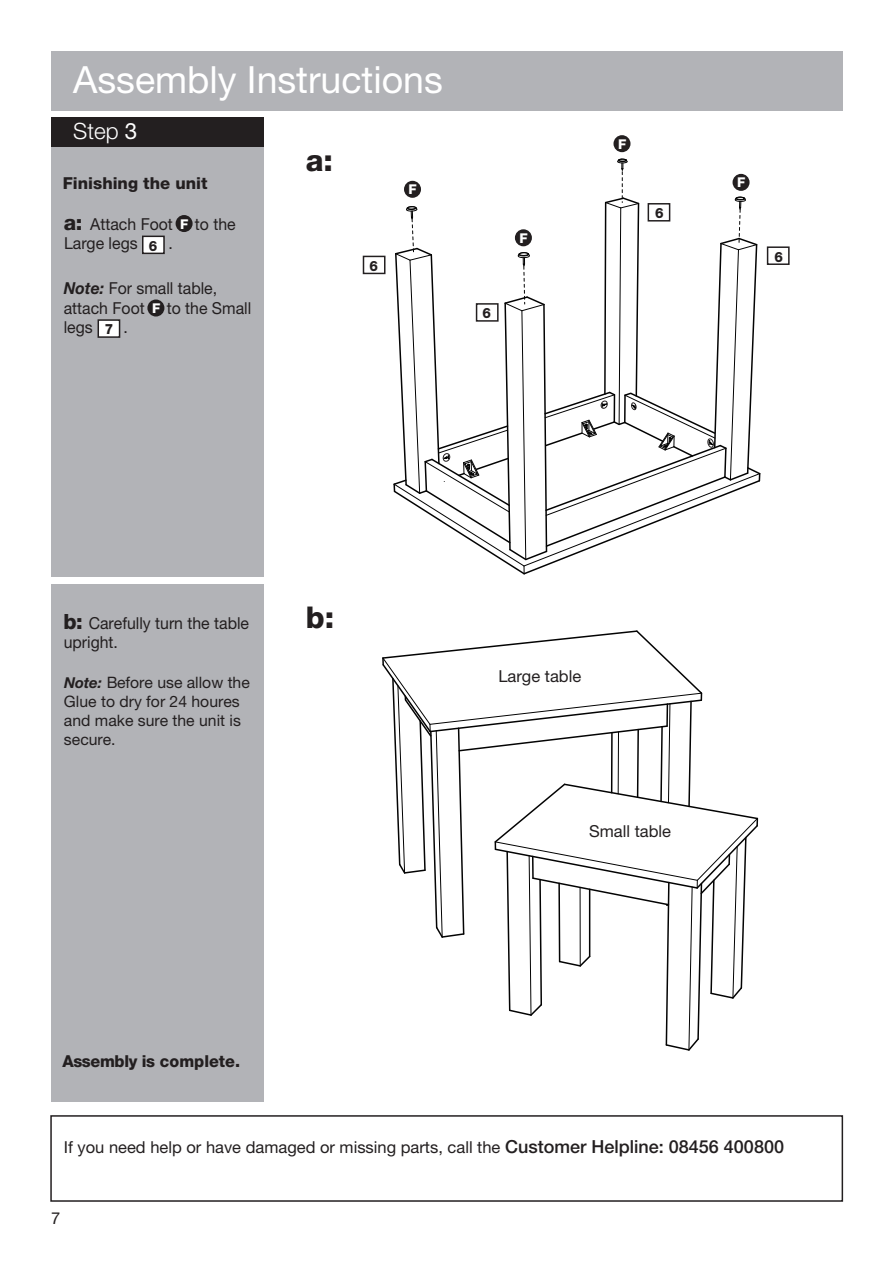
<style>
.page{position:relative;width:893px;height:1262px;background:#fff}
.page>*{position:absolute;margin:0;border:0;box-sizing:border-box;transform-origin:0 0}
.t1{font:37.5px "Helvetica Neue LT Std";color:#fff}
.t2{font:800 30px "Helvetica Neue LT Std";color:#231f20}
.t3{font:300 22.5px "Helvetica Neue LT Std";color:#fff}
.t4{font:800 21px "Helvetica Neue LT Std";color:#231f20}
.t5{font:16.5px/19px "Helvetica Neue LT Std";color:#231f20;scale:.96 1}
.t6{font:16.5px "Helvetica Neue LT Std";color:#231f20}
.t7{font:800 16.5px "Helvetica Neue LT Std";color:#231f20}
.t8{font:15.75px/18.9px "Helvetica Neue LT Std";color:#231f20}
.t9{font:800 14.25px "Helvetica Neue LT Std";color:#231f20;scale:.95 1}
.t10{font:800 13.5px "Helvetica Neue LT Std";color:#fff}
.s1{font-weight:400}
.s2{font-weight:800;font-size:21px}
.s3{font-weight:700;font-style:italic}
.s4{font-weight:700;font-style:italic;font-size:15px}
.s5{font-weight:500;font-size:18px}
</style>
<div class="page">
<div style="left:51px;top:147px;width:213px;height:954px;background:#b2b3b7"></div>
<div style="left:51px;top:117px;width:213px;height:30px;background:#231f20"></div>
<div style="left:51px;top:51px;width:791px;height:60px;background:#b2b3b7"></div>
<div style="left:175px;top:215px;width:17px;height:17px;background:#231f20;border-radius:50%"></div>
<div style="left:142px;top:235px;width:23px;height:19px;background:#fff;border:2px solid #231f20"></div>
<svg style="left:382px;top:630px;width:377px;height:421px"></svg>
<div style="left:363px;top:256px;width:22px;height:18px;background:#fff;border:2px solid #231f20"></div>
<div style="left:766px;top:246px;width:23px;height:19px;background:#fff;border:2px solid #231f20"></div>
<div style="left:613px;top:135px;width:17px;height:17px;background:#231f20;border-radius:50%"></div>
<div style="left:50px;top:1115px;width:793px;height:86px;border:2px solid #231f20"></div>
<div style="left:147px;top:299px;width:17px;height:17px;background:#231f20;border-radius:50%"></div>
<div style="left:97px;top:319px;width:23px;height:19px;background:#fff;border:2px solid #231f20"></div>
<div style="left:36px;top:577px;width:234px;height:7px;background:#fff"></div>
<svg style="left:393px;top:158px;width:368px;height:417px"></svg>
<h1 class="t1" style="left:73px;top:57px;width:371px">Assembly Instructions</h1>
<h3 class="t3" style="left:73px;top:117px;width:66px">Step <span class="s1">3</span></h3>
<h2 class="t2" style="left:306px;top:142px;width:29px">a:</h2>
<p class="t7" style="left:63px;top:173px;width:146px">Finishing the unit</p>
<p class="t5" style="left:64px;top:214px;width:115px"><span class="s2">a</span> Attach Foot</p>
<p class="t5" style="left:195px;top:214px;width:44px">to the</p>
<p class="t10" style="left:180px;top:216px;width:10px">F</p>
<p class="t4" style="left:76px;top:210px;width:8px">:</p>
<p class="t5" style="left:64px;top:233px;width:78px">Large legs</p>
<p class="t5" style="left:168px;top:233px;width:6px">.</p>
<p class="t9" style="left:149px;top:237px;width:10px">6</p>
<p class="t5" style="left:64px;top:278px;width:161px;line-height:19.8px"><span class="s3">Note:</span> For small table, attach Foot</p>
<p class="t5" style="left:167px;top:298px;width:89px">to the Small</p>
<p class="t10" style="left:152px;top:300px;width:10px">F</p>
<p class="t5" style="left:64px;top:317px;width:32px">legs</p>
<p class="t5" style="left:124px;top:317px;width:6px">.</p>
<p class="t9" style="left:105px;top:320px;width:10px">7</p>
<p class="t9" style="left:369px;top:257px;width:10px">6</p>
<p class="t10" style="left:408px;top:181px;width:10px">F</p>
<p class="t9" style="left:482px;top:304px;width:10px">6</p>
<p class="t10" style="left:519px;top:230px;width:10px">F</p>
<p class="t10" style="left:618px;top:136px;width:10px">F</p>
<p class="t9" style="left:655px;top:205px;width:10px">6</p>
<p class="t10" style="left:737px;top:174px;width:10px">F</p>
<p class="t9" style="left:774px;top:248px;width:10px">6</p>
<p class="t5" style="left:63px;top:613px;width:195px"><span class="s2">b:</span> Carefully turn the table upright.</p>
<p class="t8" style="left:64px;top:673px;width:187px"><span class="s4">Note:</span> Before use allow the<br>Glue to dry for 24 houres and make sure the unit is secure.</p>
<h2 class="t2" style="left:306px;top:599px;width:30px">b:</h2>
<p class="t7" style="left:62px;top:1051px;width:179px">Assembly is complete.</p>
<p class="t6" style="left:498px;top:666px;width:84px">Large table</p>
<p class="t6" style="left:589px;top:821px;width:83px">Small table</p>
<p class="t6" style="left:64px;top:1136px;width:721px">If you need help or have damaged or missing parts, call the <span class="s5">Customer Helpline: 08456 400800</span></p>
<p class="t6" style="left:51px;top:1208px;width:11px">7</p>
</div>
